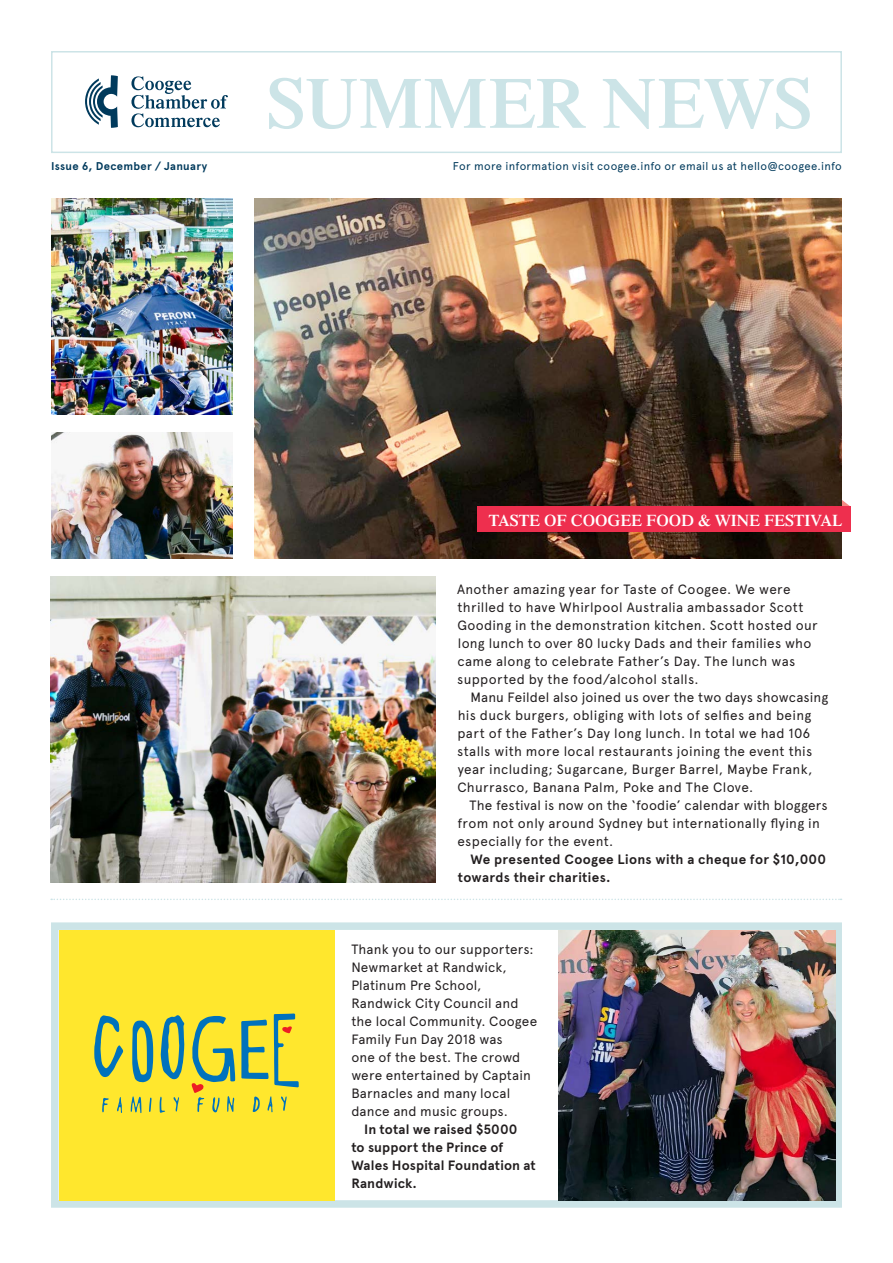
<style>
.page{position:relative;width:893px;height:1263px;background:#fff}
.page>*{position:absolute;margin:0;border:0;box-sizing:border-box;transform-origin:0 0}
.t1{font:600 72px "Dutch 801 BT";letter-spacing:.005em;color:#cce4e7}
.t2{font:600 16.5px "Dutch 801 BT";color:#fff}
.t3{font:13.5px/18px "Apercu";letter-spacing:.02em;color:#231f20}
.t4{font:700 13.5px/18px "Apercu";letter-spacing:.015em;color:#231f20}
.t5{font:11.25px "Apercu";letter-spacing:.03em;color:#003a5c}
.t6{font:700 11.25px "Apercu";letter-spacing:.03em;color:#003a5c}
</style>
<div class="page">
<svg style="left:842px;top:500px;width:8px;height:6px"></svg>
<div style="left:51px;top:51px;width:791px;height:102px;border:2px solid #cce4e7"></div>
<svg style="left:51px;top:899px;width:791px;height:1px"></svg>
<div style="left:51px;top:922px;width:791px;height:286px;border:8px solid #cce4e7"></div>
<svg style="left:85px;top:75px;width:33px;height:53px"></svg>
<svg style="left:131px;top:76px;width:97px;height:51px"></svg>
<img style="left:50px;top:576px;width:386px;height:306px">
<img style="left:254px;top:198px;width:588px;height:360px">
<img style="left:51px;top:432px;width:182px;height:126px">
<img style="left:51px;top:198px;width:182px;height:216px">
<div style="left:477px;top:506px;width:373px;height:26px;background:#ee2f4e"></div>
<img style="left:559px;top:930px;width:277px;height:270px">
<div style="left:59px;top:930px;width:275px;height:270px;background:#ffe72d"></div>
<svg style="left:161px;top:1015px;width:23px;height:64px"></svg>
<svg style="left:132px;top:1020px;width:21px;height:62px"></svg>
<svg style="left:94px;top:1015px;width:29px;height:62px"></svg>
<svg style="left:131px;top:1096px;width:10px;height:17px"></svg>
<svg style="left:253px;top:1096px;width:7px;height:16px"></svg>
<svg style="left:241px;top:1013px;width:58px;height:74px"></svg>
<svg style="left:192px;top:1016px;width:43px;height:96px"></svg>
<svg style="left:268px;top:1096px;width:5px;height:16px"></svg>
<svg style="left:117px;top:1097px;width:5px;height:16px"></svg>
<svg style="left:102px;top:1098px;width:7px;height:14px"></svg>
<svg style="left:160px;top:1097px;width:5px;height:16px"></svg>
<svg style="left:281px;top:1096px;width:6px;height:15px"></svg>
<svg style="left:174px;top:1097px;width:5px;height:15px"></svg>
<svg style="left:149px;top:1097px;width:3px;height:15px"></svg>
<h1 class="t1" style="left:267px;top:59px;width:547px">SUMMER NEWS</h1>
<p class="t6" style="left:51px;top:159px;width:158px">Issue 6, December / January</p>
<p class="t5" style="left:453px;top:159px;width:390px">For more information visit coogee.info or email us at hello@coogee.info</p>
<p class="t2" style="left:489px;top:510px;width:355px">TASTE OF COOGEE FOOD &amp; WINE FESTIVAL</p>
<p class="t3" style="left:457px;top:580px;width:362px">Another amazing year for Taste of Coogee. We were thrilled to have Whirlpool Australia ambassador Scott Gooding in the demonstration kitchen. Scott hosted our long lunch to over 80 lucky Dads and their families who came along to celebrate Father’s Day. The lunch was supported by the food/alcohol stalls.</p>
<p class="t3" style="left:457px;top:688px;width:373px;text-indent:13px">Manu Feildel also joined us over the two days showcasing his duck burgers, obliging with lots of selfies and being part of the Father’s Day long lunch. In total we had 106 stalls with more local restaurants joining the event this year including; Sugarcane, Burger Barrel, Maybe Frank, Churrasco, Banana Palm, Poke and The Clove.</p>
<p class="t3" style="left:457px;top:796px;width:372px;text-indent:12px">The festival is now on the ‘foodie’ calendar with bloggers from not only around Sydney but internationally flying in especially for the event.</p>
<p class="t4" style="left:458px;top:850px;width:370px;text-indent:13px">We presented Coogee Lions with a cheque for $10,000 towards their charities.</p>
<p class="t3" style="left:351px;top:940px;width:187px">Thank you to our supporters:<br>Newmarket at Randwick,<br>Platinum Pre School,<br>Randwick City Council and the local Community. Coogee<br>Family Fun Day 2018 was<br>one of the best. The crowd were entertained by Captain<br>Barnacles and many local dance and music groups.</p>
<p class="t4" style="left:351px;top:1120px;width:186px;text-indent:13px">In total we raised $5000<br>to support the Prince of<br>Wales Hospital Foundation at<br>Randwick.</p>
</div>
